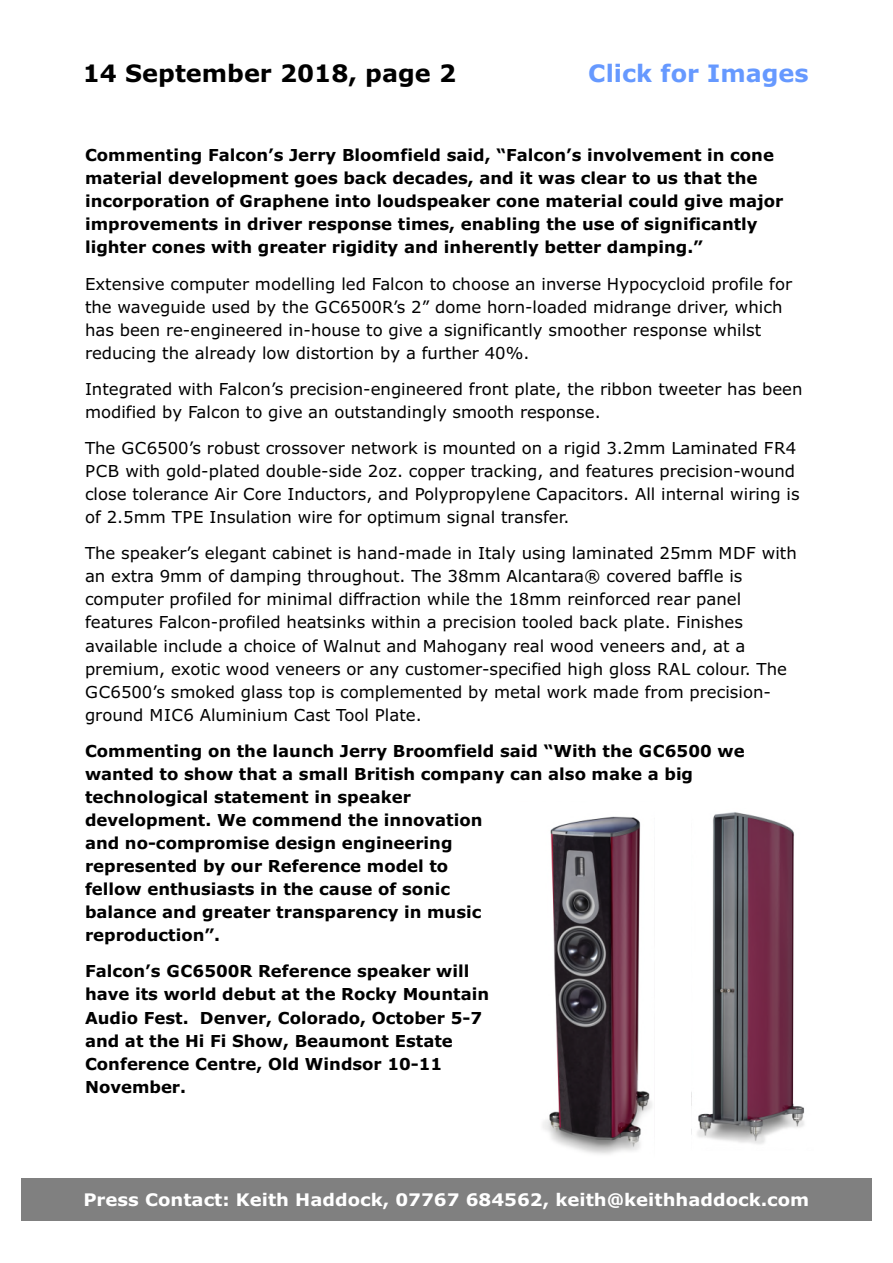
<style>
.page{position:relative;width:893px;height:1263px;background:#fff}
.page>*{position:absolute;margin:0;border:0;box-sizing:border-box;transform-origin:0 0}
.t1{font:700 24px "Verdana";color:#000}
.t2{font:700 24px "Verdana";color:#69f}
.t3{font:700 17.4px "Verdana";color:#fff;scale:1.04 1}
.t4{font:16.5px/23.1px "Verdana";color:#000}
.t5{font:700 16.5px/23.1px "Verdana";color:#000}
</style>
<div class="page">
<div style="left:21px;top:1178px;width:851px;height:42px;background:#808080"></div>
<img style="left:543px;top:812px;width:262px;height:342px">
<h1 class="t1" style="left:83px;top:64px;width:375px">14 September 2018, page 2</h1>
<h1 class="t2" style="left:588px;top:64px;width:222px">Click for Images</h1>
<p class="t5" style="left:85px;top:145px;width:700px">Commenting Falcon’s Jerry Bloomfield said, “Falcon’s involvement in cone material development goes back decades, and it was clear to us that the incorporation of Graphene into loudspeaker cone material could give major improvements in driver response times, enabling the use of significantly lighter cones with greater rigidity and inherently better damping.”</p>
<p class="t4" style="left:85px;top:273px;width:709px">Extensive computer modelling led Falcon to choose an inverse Hypocycloid profile for the waveguide used by the GC6500R’s 2” dome horn-loaded midrange driver, which has been re-engineered in-house to give a significantly smoother response whilst reducing the already low distortion by a further 40%.</p>
<p class="t4" style="left:85px;top:379px;width:719px">Integrated with Falcon’s precision-engineered front plate, the ribbon tweeter has been modified by Falcon to give an outstandingly smooth response.</p>
<p class="t4" style="left:85px;top:438px;width:716px">The GC6500’s robust crossover network is mounted on a rigid 3.2mm Laminated FR4<br>PCB with gold-plated double-side 2oz. copper tracking, and features precision-wound close tolerance Air Core Inductors, and Polypropylene Capacitors. All internal wiring is of 2.5mm TPE Insulation wire for optimum signal transfer.</p>
<p class="t4" style="left:85px;top:543px;width:713px">The speaker’s elegant cabinet is hand-made in Italy using laminated 25mm MDF with an extra 9mm of damping throughout. The 38mm Alcantara® covered baffle is computer profiled for minimal diffraction while the 18mm reinforced rear panel features Falcon-profiled heatsinks within a precision tooled back plate. Finishes available include a choice of Walnut and Mahogany real wood veneers and, at a premium, exotic wood veneers or any customer-specified high gloss RAL colour. The GC6500’s smoked glass top is complemented by metal work made from precision&shy;ground MIC6 Aluminium Cast Tool Plate.</p>
<p class="t5" style="left:85px;top:741px;width:661px">Commenting on the launch Jerry Broomfield said “With the GC6500 we wanted to show that a small British company can also make a big technological statement in speaker<br>development. We commend the innovation<br>and no-compromise design engineering<br>represented by our Reference model to<br>fellow enthusiasts in the cause of sonic<br>balance and greater transparency in music<br>reproduction”.</p>
<p class="t5" style="left:85px;top:961px;width:406px">Falcon’s GC6500R Reference speaker will have its world debut at the Rocky Mountain Audio Fest. Denver, Colorado, October 5-7 and at the Hi Fi Show, Beaumont Estate Conference Centre, Old Windsor 10-11<br>November.</p>
<p class="t3" style="left:83px;top:1192px;width:700px">Press Contact: Keith Haddock, 07767 684562, keith@keithhaddock.com</p>
</div>
